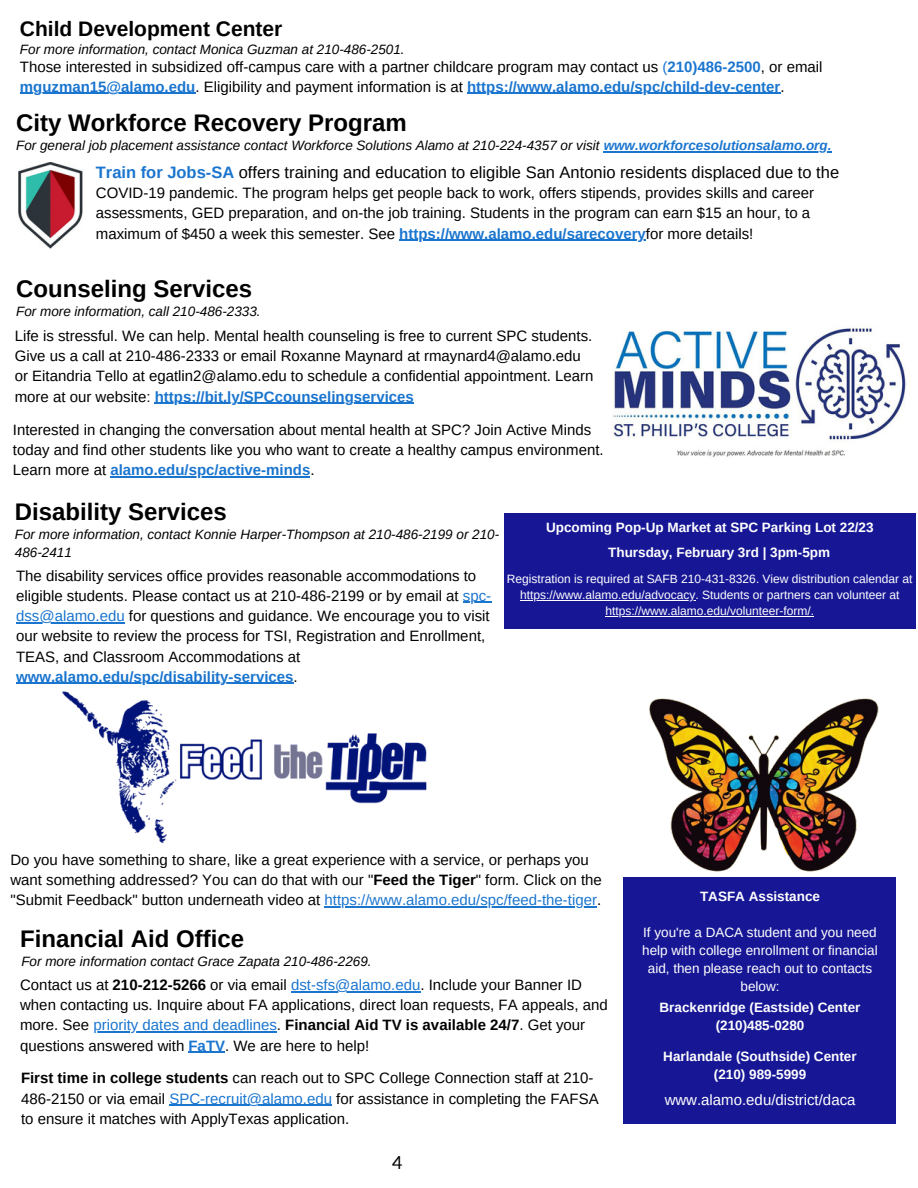
<style>
.page{position:relative;width:918px;height:1188px;background:#fff}
.page>*{position:absolute;margin:0;border:0;box-sizing:border-box;transform-origin:0 0}
.t1{font:700 24px "Arimo";color:#000}
.t2{font:700 21px "Arimo";color:#000}
.t3{font:18px "Lato";color:#000}
.t4{font:16.5px "Arimo";color:#000}
.t5{font:15px/20.2px "Arimo";color:#000}
.t6{font:15px "Arimo";color:#fff}
.t7{font:italic 13.5px/18px "Arimo";color:#000}
.t8{font:700 13.5px "Arimo";color:#fff}
.t9{font:13.5px/18px "Arimo";color:#fff;text-align:center}
.t10{font:12px/16px "Arimo";color:#fff;text-align:center}
.s1{color:#1a75cf}
.s2{font-weight:700;color:#1a75cf}
.s3{font-weight:700}
</style>
<div class="page">
<img style="left:18px;top:163px;width:65px;height:86px">
<svg style="left:463px;top:602px;width:28px;height:1px"></svg>
<hr style="left:16px;top:622px;width:109px;height:1px;background:#1a75cf">
<hr style="left:16px;top:683px;width:278px;height:1px;background:#1a75cf">
<div style="left:624px;top:877px;width:272px;height:246px;background:#171796"></div>
<img style="left:649px;top:698px;width:230px;height:174px">
<img style="left:62px;top:691px;width:365px;height:153px">
<div style="left:504px;top:513px;width:412px;height:116px;background:#171796"></div>
<img style="left:612px;top:328px;width:294px;height:129px">
<hr style="left:20px;top:93px;width:175px;height:1px;background:#1a75cf">
<hr style="left:467px;top:93px;width:313px;height:1px;background:#1a75cf">
<hr style="left:399px;top:240px;width:247px;height:1px;background:#1a75cf">
<hr style="left:604px;top:152px;width:228px;height:1px;background:#1a75cf">
<hr style="left:155px;top:403px;width:259px;height:1px;background:#1a75cf">
<hr style="left:325px;top:906px;width:272px;height:2px;background:#1a75cf">
<hr style="left:291px;top:991px;width:129px;height:1px;background:#1a75cf">
<hr style="left:93px;top:1031px;width:184px;height:2px;background:#1a75cf">
<hr style="left:189px;top:1052px;width:36px;height:1px;background:#1a75cf">
<hr style="left:169px;top:1105px;width:163px;height:1px;background:#1a75cf">
<hr style="left:520px;top:600px;width:175px;height:1px;background:#fff">
<hr style="left:605px;top:616px;width:209px;height:1px;background:#fff">
<hr style="left:110px;top:476px;width:200px;height:2px;background:#1a75cf">
<p class="t2" style="left:20px;top:17px;width:264px">Child Development Center</p>
<p class="t7" style="left:20px;top:41px;width:386px">For more information, contact Monica Guzman at 210-486-2501.</p>
<p class="t5" style="left:20px;top:56px;width:804px">Those interested in subsidized off-campus care with a partner childcare program may contact us <span class="s1">(</span><span class="s2">210)486-2500</span>, or email <span class="s2">mguzman15@alamo.edu</span>. Eligibility and payment information is at <span class="s2">https://www.alamo.edu/spc/child-dev-center</span>.</p>
<p class="t1" style="left:16px;top:109px;width:392px">City Workforce Recovery Program</p>
<p class="t4" style="left:96px;top:163px;width:745px"><span class="s2">Train for Jobs-SA</span> offers training and education to eligible San Antonio residents displaced due to the</p>
<p class="t5" style="left:96px;top:183px;width:720px">COVID-19 pandemic. The program helps get people back to work, offers stipends, provides skills and career</p>
<p class="t5" style="left:96px;top:203px;width:716px">assessments, GED preparation, and on-the job training. Students in the program can earn $15 an hour, to a</p>
<p class="t5" style="left:96px;top:223px;width:659px">maximum of $450 a week this semester. See <span class="s2">https://www.alamo.edu/sarecovery</span>for more details!</p>
<p class="t7" style="left:16px;top:137px;width:817px">For general job placement assistance contact Workforce Solutions Alamo at 210-224-4357 or visit <span class="s2">www.workforcesolutionsalamo.org.</span></p>
<p class="t1" style="left:16px;top:275px;width:238px">Counseling Services</p>
<p class="t7" style="left:16px;top:303px;width:246px">For more information, call 210-486-2333.</p>
<p class="t5" style="left:15px;top:326px;width:580px">Life is stressful. We can help. Mental health counseling is free to current SPC students.<br>Give us a call at 210-486-2333 or email Roxanne Maynard at rmaynard4@alamo.edu or Eitandria Tello at egatlin2@alamo.edu to schedule a confidential appointment. Learn more at our website: <span class="s2">https://bit.ly/SPCcounselingservices</span></p>
<p class="t5" style="left:13px;top:420px;width:592px">Interested in changing the conversation about mental health at SPC? Join Active Minds today and find other students like you who want to create a healthy campus environment.<br>Learn more at <span class="s2">alamo.edu/spc/active-minds</span>.</p>
<p class="t1" style="left:15px;top:498px;width:214px">Disability Services</p>
<p class="t7" style="left:15px;top:526px;width:486px">For more information, contact Konnie Harper-Thompson at 210-486-2199 or 210-<br>486-2411</p>
<p class="t5" style="left:16px;top:565px;width:477px">The disability services office provides reasonable accommodations to eligible students. Please contact us at 210-486-2199 or by email at <span class="s1">spc&shy;dss@alamo.edu</span> for questions and guidance. We encourage you to visit our website to review the process for TSI, Registration and Enrollment, TEAS, and Classroom Accommodations at <span class="s2">www.alamo.edu/spc/disability-services</span>.</p>
<p class="t8" style="left:546px;top:520px;width:329px">Upcoming Pop-Up Market at SPC Parking Lot 22/23</p>
<p class="t8" style="left:608px;top:545px;width:223px">Thursday, February 3rd | 3pm-5pm</p>
<p class="t10" style="left:507px;top:571px;width:407px">Registration is required at SAFB 210-431-8326. View distribution calendar at https://www.alamo.edu/advocacy. Students or partners can volunteer at https://www.alamo.edu/volunteer-form/.</p>
<p class="t5" style="left:10px;top:850px;width:593px">Do you have something to share, like a great experience with a service, or perhaps you want something addressed? You can do that with our "<span class="s3">Feed the Tiger</span>" form. Click on the "Submit Feedback" button underneath video at <span class="s1">https://www.alamo.edu/spc/feed-the-tiger</span>.</p>
<p class="t1" style="left:20px;top:925px;width:225px">Financial Aid Office</p>
<p class="t7" style="left:21px;top:953px;width:352px">For more information contact Grace Zapata 210-486-2269.</p>
<p class="t5" style="left:20px;top:975px;width:589px">Contact us at <span class="s3">210-212-5266</span> or via email <span class="s1">dst-sfs@alamo.edu</span>. Include your Banner ID when contacting us. Inquire about FA applications, direct loan requests, FA appeals, and more. See <span class="s1">priority dates and deadlines</span>. <span class="s3">Financial Aid TV is available 24/7</span>. Get your questions answered with <span class="s2">FaTV</span>. We are here to help!</p>
<p class="t5" style="left:21px;top:1068px;width:579px"><span class="s3">First time in college students</span> can reach out to SPC College Connection staff at 210-<br>486-2150 or via email <span class="s1">SPC-recruit@alamo.edu</span> for assistance in completing the FAFSA to ensure it matches with ApplyTexas application.</p>
<p class="t3" style="left:392px;top:1151px;width:12px">4</p>
<p class="t8" style="left:700px;top:888px;width:121px">TASFA Assistance</p>
<p class="t9" style="left:642px;top:923px;width:237px">If you're a DACA student and you need help with college enrollment or financial aid, then please reach out to contacts below:</p>
<p class="t8" style="left:660px;top:1000px;width:202px">Brackenridge (Eastside) Center</p>
<p class="t8" style="left:716px;top:1018px;width:90px">(210)485-0280</p>
<p class="t8" style="left:663px;top:1049px;width:195px">Harlandale (Southside) Center</p>
<p class="t8" style="left:714px;top:1067px;width:94px">(210) 989-5999</p>
<p class="t6" style="left:665px;top:1092px;width:192px">www.alamo.edu/district/daca</p>
</div>
